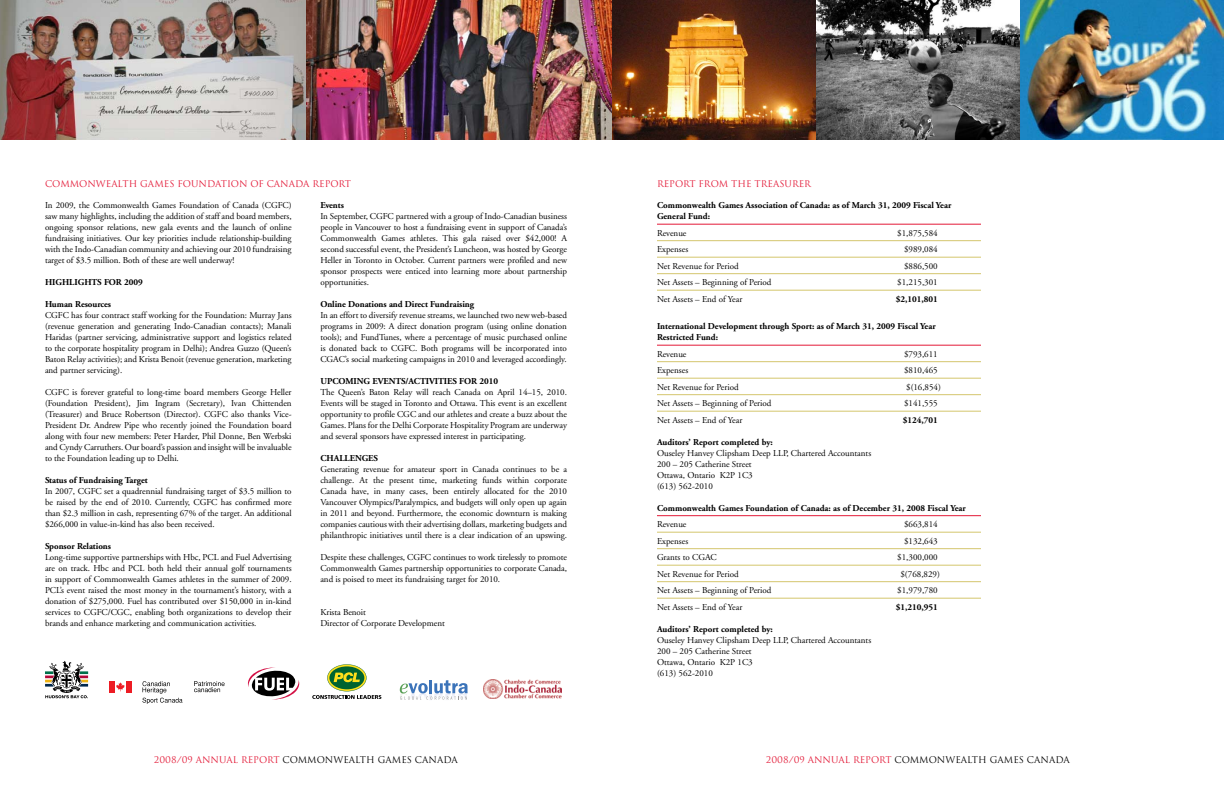
<style>
.page{position:relative;width:1224px;height:792px;background:#fff}
.page>*{position:absolute;margin:0;border:0;box-sizing:border-box;transform-origin:0 0}
.t1{font:9px/11px "Adobe Garamond";letter-spacing:-.005em;color:#000;text-align:justify}
.t2{font:700 9px/11px "Adobe Garamond";color:#000}
.t3{font:9px "Trajan";color:#000}
.t4{font:9px "Trajan";color:#e31937}
.s1{color:#e31937}
</style>
<div class="page">
<hr style="left:657px;top:224px;width:324px;height:1px;background:#e31937">
<hr style="left:657px;top:240px;width:324px;height:1px;background:#d4c66d">
<hr style="left:657px;top:257px;width:324px;height:1px;background:#d4c66d">
<hr style="left:657px;top:273px;width:324px;height:1px;background:#d4c66d">
<hr style="left:657px;top:290px;width:324px;height:1px;background:#d4c66d">
<hr style="left:657px;top:345px;width:324px;height:1px;background:#e31937">
<hr style="left:657px;top:361px;width:324px;height:1px;background:#d4c66d">
<hr style="left:657px;top:378px;width:324px;height:1px;background:#d4c66d">
<hr style="left:657px;top:394px;width:324px;height:1px;background:#d4c66d">
<hr style="left:657px;top:411px;width:324px;height:1px;background:#d4c66d">
<hr style="left:657px;top:515px;width:324px;height:1px;background:#e31937">
<hr style="left:657px;top:532px;width:324px;height:1px;background:#d4c66d">
<hr style="left:657px;top:548px;width:324px;height:1px;background:#d4c66d">
<hr style="left:657px;top:565px;width:324px;height:1px;background:#d4c66d">
<hr style="left:657px;top:581px;width:324px;height:1px;background:#d4c66d">
<hr style="left:657px;top:598px;width:324px;height:1px;background:#d4c66d">
<img style="left:0;top:0;width:1224px;height:140px">
<img style="left:612px;top:0;width:204px;height:140px">
<svg style="left:816px;top:0;width:204px;height:140px;background:#6c6c6c"></svg>
<div style="left:109px;top:681px;width:5px;height:11px;background:#ed1c24"></div>
<div style="left:126px;top:681px;width:5px;height:11px;background:#ed1c24"></div>
<svg style="left:116px;top:682px;width:9px;height:9px"></svg>
<svg style="left:194px;top:681px;width:31px;height:11px"></svg>
<svg style="left:142px;top:681px;width:40px;height:23px"></svg>
<svg style="left:248px;top:668px;width:51px;height:31px"></svg>
<svg style="left:45px;top:661px;width:43px;height:37px"></svg>
<img style="left:484px;top:679px;width:78px;height:20px">
<svg style="left:312px;top:664px;width:69px;height:35px"></svg>
<svg style="left:400px;top:680px;width:68px;height:20px"></svg>
<p class="t4" style="left:45px;top:178px;width:307px">COMMONWEALTH GAMES FOUNDATION OF CANADA REPORT</p>
<p class="t4" style="left:657px;top:178px;width:156px">REPORT FROM THE TREASURER</p>
<p class="t1" style="left:45px;top:200px;width:248px">In 2009, the Commonwealth Games Foundation of Canada (CGFC) saw many highlights, including the addition of staff and board members, ongoing sponsor relations, new gala events and the launch of online fundraising initiatives. Our key priorities include relationship-building with the Indo-Canadian community and achieving our 2010 fundraising target of $3.5 million. Both of these are well underway!</p>
<p class="t2" style="left:45px;top:277px;width:67px">HIGHLIGHTS FOR</p>
<p class="t2" style="left:124px;top:277px;width:20px">2009</p>
<p class="t2" style="left:45px;top:299px;width:68px">Human Resources</p>
<p class="t1" style="left:45px;top:310px;width:248px">CGFC has four contract staff working for the Foundation: Murray Jans (revenue generation and generating Indo-Canadian contacts); Manali Haridas (partner servicing, administrative support and logistics related to the corporate hospitality program in Delhi); Andrea Guzzo (Queen’s Baton Relay activities); and Krista Benoit (revenue generation, marketing and partner servicing).</p>
<p class="t1" style="left:45px;top:387px;width:248px">CGFC is forever grateful to long-time board members George Heller (Foundation President), Jim Ingram (Secretary), Ivan Chittenden (Treasurer) and Bruce Robertson (Director). CGFC also thanks Vice-President Dr. Andrew Pipe who recently joined the Foundation board along with four new members: Peter Harder, Phil Donne, Ben Werbski and Cyndy Carruthers. Our board’s passion and insight will be invaluable to the Foundation leading up to Delhi.</p>
<p class="t2" style="left:45px;top:475px;width:104px">Status of Fundraising Target</p>
<p class="t1" style="left:45px;top:486px;width:248px">In 2007, CGFC set a quadrennial fundraising target of $3.5 million to be raised by the end of 2010. Currently, CGFC has confirmed more than $2.3 million in cash, representing 67% of the target. An additional $266,000 in value-in-kind has also been received.</p>
<p class="t2" style="left:45px;top:541px;width:68px">Sponsor Relations</p>
<p class="t1" style="left:45px;top:552px;width:248px">Long-time supportive partnerships with Hbc, PCL and Fuel Advertising are on track. Hbc and PCL both held their annual golf tournaments in support of Commonwealth Games athletes in the summer of 2009.<br>PCL’s event raised the most money in the tournament’s history, with a donation of $275,000. Fuel has contributed over $150,000 in in-kind services to CGFC/CGC, enabling both organizations to develop their brands and enhance marketing and communication activities.</p>
<p class="t2" style="left:320px;top:200px;width:25px">Events</p>
<p class="t1" style="left:320px;top:211px;width:248px">In September, CGFC partnered with a group of Indo-Canadian business people in Vancouver to host a fundraising event in support of Canada’s Commonwealth Games athletes. This gala raised over $42,000! A second successful event, the President’s Luncheon, was hosted by George Heller in Toronto in October. Current partners were profiled and new sponsor prospects were enticed into learning more about partnership opportunities.</p>
<p class="t2" style="left:320px;top:299px;width:155px">Online Donations and Direct Fundraising</p>
<p class="t1" style="left:320px;top:310px;width:248px">In an effort to diversify revenue streams, we launched two new web-based programs in 2009: A direct donation program (using online donation tools); and FundTunes, where a percentage of music purchased online is donated back to CGFC. Both programs will be incorporated into CGAC’s social marketing campaigns in 2010 and leveraged accordingly.</p>
<p class="t2" style="left:320px;top:376px;width:26px">UPCOMING</p>
<p class="t2" style="left:372px;top:376px;width:18px">EVENTS</p>
<p class="t2" style="left:406px;top:376px;width:35px">/ACTIVITIES</p>
<p class="t2" style="left:459px;top:376px;width:8px">FOR</p>
<p class="t2" style="left:479px;top:376px;width:20px">2010</p>
<p class="t1" style="left:320px;top:387px;width:248px">The Queen’s Baton Relay will reach Canada on April 14–15, 2010.<br>Events will be staged in Toronto and Ottawa. This event is an excellent opportunity to profile CGC and our athletes and create a buzz about the Games. Plans for the Delhi Corporate Hospitality Program are underway and several sponsors have expressed interest in participating.</p>
<p class="t2" style="left:320px;top:453px;width:26px">CHALLENGES</p>
<p class="t1" style="left:320px;top:464px;width:248px">Generating revenue for amateur sport in Canada continues to be a challenge. At the present time, marketing funds within corporate Canada have, in many cases, been entirely allocated for the 2010<br>Vancouver Olympics/Paralympics, and budgets will only open up again in 2011 and beyond. Furthermore, the economic downturn is making companies cautious with their advertising dollars, marketing budgets and philanthropic initiatives until there is a clear indication of an upswing.</p>
<p class="t1" style="left:320px;top:552px;width:248px">Despite these challenges, CGFC continues to work tirelessly to promote Commonwealth Games partnership opportunities to corporate Canada, and is poised to meet its fundraising target for 2010.</p>
<p class="t1" style="left:320px;top:607px;width:126px">Krista Benoit<br>Director of Corporate Development</p>
<p class="t2" style="left:657px;top:200px;width:296px">Commonwealth Games Association of Canada: as of March 31, 2009 Fiscal Year<br>General Fund:</p>
<p class="t1" style="left:657px;top:228px;width:31px">Revenue</p>
<p class="t1" style="left:897px;top:228px;width:42px">$1,875,584</p>
<p class="t1" style="left:657px;top:244px;width:33px">Expenses</p>
<p class="t1" style="left:904px;top:244px;width:35px">$989,084</p>
<p class="t1" style="left:657px;top:261px;width:83px">Net Revenue for Period</p>
<p class="t1" style="left:904px;top:261px;width:35px">$886,500</p>
<p class="t1" style="left:657px;top:277px;width:116px">Net Assets – Beginning of Period</p>
<p class="t1" style="left:897px;top:277px;width:42px">$1,215,301</p>
<p class="t1" style="left:657px;top:294px;width:87px">Net Assets – End of Year</p>
<p class="t2" style="left:896px;top:293px;width:44px">$2,101,801</p>
<p class="t2" style="left:657px;top:321px;width:280px">International Development through Sport: as of March 31, 2009 Fiscal Year<br>Restricted Fund:</p>
<p class="t1" style="left:657px;top:349px;width:31px">Revenue</p>
<p class="t1" style="left:904px;top:349px;width:35px">$793,611</p>
<p class="t1" style="left:657px;top:365px;width:33px">Expenses</p>
<p class="t1" style="left:904px;top:365px;width:35px">$810,465</p>
<p class="t1" style="left:657px;top:382px;width:83px">Net Revenue for Period</p>
<p class="t1" style="left:906px;top:382px;width:36px">$(16,854)</p>
<p class="t1" style="left:657px;top:398px;width:116px">Net Assets – Beginning of Period</p>
<p class="t1" style="left:904px;top:398px;width:35px">$141,555</p>
<p class="t1" style="left:657px;top:415px;width:87px">Net Assets – End of Year</p>
<p class="t2" style="left:903px;top:414px;width:37px">$124,701</p>
<p class="t2" style="left:657px;top:436px;width:118px">Auditors’ Report completed by:</p>
<p class="t1" style="left:657px;top:448px;width:216px;text-align:left">Ouseley Hanvey Clipsham Deep LLP, Chartered Accountants<br>200 – 205 Catherine Street<br>Ottawa, Ontario K2P 1C3<br>(613) 562-2010</p>
<p class="t2" style="left:657px;top:502px;width:310px">Commonwealth Games Foundation of Canada: as of December 31, 2008 Fiscal Year</p>
<p class="t1" style="left:657px;top:519px;width:31px">Revenue</p>
<p class="t1" style="left:904px;top:519px;width:35px">$663,814</p>
<p class="t1" style="left:657px;top:536px;width:33px">Expenses</p>
<p class="t1" style="left:904px;top:536px;width:35px">$132,643</p>
<p class="t1" style="left:657px;top:552px;width:61px">Grants to CGAC</p>
<p class="t1" style="left:897px;top:552px;width:42px">$1,300,000</p>
<p class="t1" style="left:657px;top:569px;width:83px">Net Revenue for Period</p>
<p class="t1" style="left:900px;top:569px;width:41px">$(768,829)</p>
<p class="t1" style="left:657px;top:585px;width:116px">Net Assets – Beginning of Period</p>
<p class="t1" style="left:897px;top:585px;width:42px">$1,979,780</p>
<p class="t1" style="left:657px;top:601px;width:87px">Net Assets – End of Year</p>
<p class="t2" style="left:896px;top:601px;width:44px">$1,210,951</p>
<p class="t2" style="left:657px;top:623px;width:118px">Auditors’ Report completed by:</p>
<p class="t1" style="left:657px;top:634px;width:216px;text-align:left">Ouseley Hanvey Clipsham Deep LLP, Chartered Accountants<br>200 – 205 Catherine Street<br>Ottawa, Ontario K2P 1C3<br>(613) 562-2010</p>
<p class="t3" style="left:154px;top:754px;width:305px"><span class="s1">2008/09 ANNUAL REPORT</span> COMMONWEALTH GAMES CANADA</p>
<p class="t3" style="left:766px;top:754px;width:305px"><span class="s1">2008/09 ANNUAL REPORT</span> COMMONWEALTH GAMES CANADA</p>
</div>
